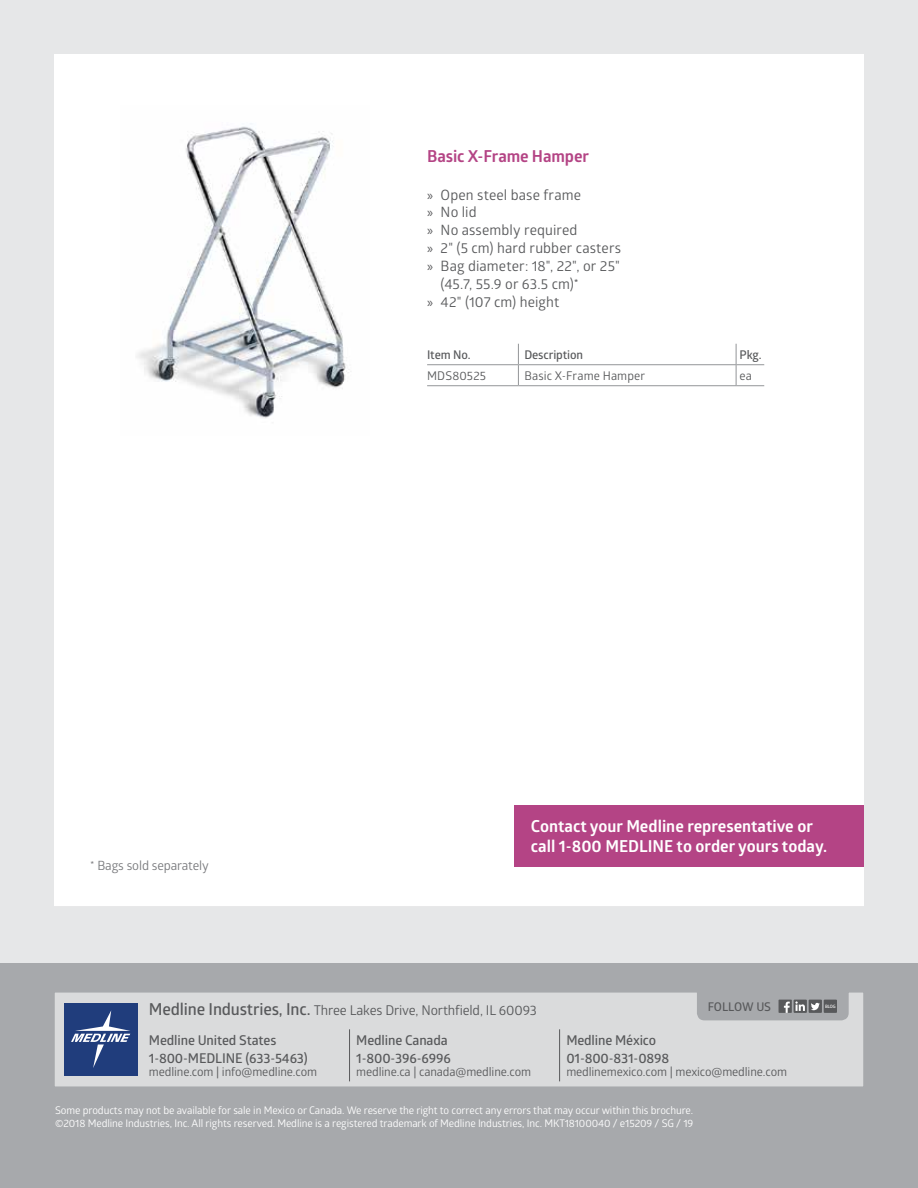
<style>
.page{position:relative;width:918px;height:1188px;background:#fff}
.page>*{position:absolute;margin:0;border:0;box-sizing:border-box;transform-origin:0 0}
.t1{font:700 16.5px/20px "Glober";color:#fff}
.t2{font:700 16.5px "Glober";letter-spacing:-.005em;color:#b44485}
.t3{font:14.25px "Glober";letter-spacing:.01em;color:#58595b}
.t4{font:600 13.5px/18px "Glober";letter-spacing:-.01em;color:#58595b}
.t5{font:13.5px/29.2px "Glober";letter-spacing:-.01em;color:#58595b}
.t6{font:12.75px "Glober";letter-spacing:-.01em;color:#797a7d}
.t7{font:12px "Glober";letter-spacing:-.01em;color:#58595b}
.t8{font:600 12px "Glober";letter-spacing:-.01em;color:#58595b}
.t9{font:12px "Glober";letter-spacing:.01em;color:#58595b}
.t10{font:10.5px/12.6px "Glober";letter-spacing:-.01em;color:#fff}
.t11{font:600 4.5px "Glober";color:#fff}
.s1{font-family:"Myriad Pro"}
.s2{font-weight:600;font-size:16.5px}
.s3{font-weight:600}
</style>
<div class="page">
<div style="left:0;top:0;width:918px;height:1187px;background:#e6e7e8"></div>
<div style="left:54px;top:54px;width:810px;height:852px;background:#fff"></div>
<div style="left:0;top:964px;width:918px;height:224px;background:#a7a9ac"></div>
<svg style="left:54px;top:992px;width:810px;height:95px;background:#d6d7d8"></svg>
<hr style="left:349px;top:1029px;width:1px;height:52px;background:#58595b">
<hr style="left:559px;top:1029px;width:1px;height:52px;background:#58595b">
<div style="left:64px;top:1003px;width:73px;height:73px;background:#203d7c"></div>
<svg style="left:71px;top:1010px;width:59px;height:58px"></svg>
<div style="left:794px;top:1000px;width:13px;height:13px;background:#58595b"></div>
<div style="left:809px;top:1000px;width:13px;height:13px;background:#58595b"></div>
<svg style="left:811px;top:1003px;width:9px;height:7px"></svg>
<div style="left:779px;top:1000px;width:13px;height:13px;background:#58595b"></div>
<svg style="left:784px;top:1001px;width:21px;height:12px"></svg>
<div style="left:824px;top:1000px;width:13px;height:13px;background:#58595b"></div>
<img style="left:136px;top:123px;width:213px;height:295px">
<hr style="left:427px;top:385px;width:91px;height:1px;background:#939598">
<hr style="left:427px;top:364px;width:91px;height:1px;background:#939598">
<svg style="left:518px;top:344px;width:1px;height:41px"></svg>
<hr style="left:518px;top:385px;width:218px;height:1px;background:#939598">
<hr style="left:518px;top:364px;width:218px;height:1px;background:#939598">
<svg style="left:736px;top:344px;width:28px;height:42px"></svg>
<div style="left:515px;top:805px;width:349px;height:62px;background:#b44485"></div>
<h1 class="t2" style="left:427px;top:145px;width:163px">Basic X-Frame Hamper</h1>
<h2 class="t3" style="left:427px;top:184px;width:156px"><span class="s1">»</span> Open steel base frame</h2>
<h2 class="t3" style="left:427px;top:202px;width:51px"><span class="s1">»</span> No lid</h2>
<h2 class="t3" style="left:427px;top:220px;width:152px"><span class="s1">»</span> No assembly required</h2>
<h2 class="t3" style="left:427px;top:238px;width:196px"><span class="s1">»</span> 2" (5 cm) hard rubber casters</h2>
<h2 class="t3" style="left:427px;top:256px;width:194px"><span class="s1">»</span> Bag diameter: 18", 22", or 25"</h2>
<h2 class="t3" style="left:441px;top:274px;width:140px">(45.7, 55.9 or 63.5 cm)*</h2>
<h2 class="t3" style="left:427px;top:292px;width:134px"><span class="s1">»</span> 42" (107 cm) height</h2>
<p class="t8" style="left:427px;top:346px;width:45px">Item No.</p>
<p class="t8" style="left:524px;top:346px;width:60px">Description</p>
<p class="t8" style="left:740px;top:346px;width:24px">Pkg.</p>
<p class="t9" style="left:427px;top:367px;width:61px">MDS80525</p>
<p class="t9" style="left:524px;top:367px;width:122px">Basic X-Frame Hamper</p>
<p class="t7" style="left:740px;top:367px;width:14px">ea</p>
<p class="t6" style="left:90px;top:856px;width:120px">* Bags sold separately</p>
<h1 class="t1" style="left:531px;top:816px;width:298px">Contact your Medline representative or call 1-800 MEDLINE to order yours today.</h1>
<p class="t8" style="left:708px;top:998px;width:65px">FOLLOW US</p>
<p class="t11" style="left:825px;top:1003px;width:12px">BLOG</p>
<p class="t5" style="left:149px;top:995px;width:389px"><span class="s2">Medline Industries, Inc.</span> Three Lakes Drive, Northfield, IL 60093<br><span class="s3">Medline United States</span></p>
<p class="t4" style="left:149px;top:1048px;width:160px">1-800-MEDLINE (633-5463)</p>
<p class="t7" style="left:149px;top:1064px;width:170px">medline.com | info@medline.com</p>
<p class="t4" style="left:566px;top:1030px;width:105px">Medline México<br>01-800-831-0898</p>
<p class="t7" style="left:566px;top:1064px;width:222px">medlinemexico.com | mexico@medline.com</p>
<p class="t10" style="left:55px;top:1104px;width:640px">Some products may not be available for sale in Mexico or Canada. We reserve the right to correct any errors that may occur within this brochure. ©2018 Medline Industries, Inc. All rights reserved. Medline is a registered trademark of Medline Industries, Inc. MKT18100040 / e15209 / SG / 19</p>
<p class="t4" style="left:356px;top:1030px;width:96px">Medline Canada<br>1-800-396-6996</p>
<p class="t7" style="left:356px;top:1064px;width:176px">medline.ca | canada@medline.com</p>
</div>
